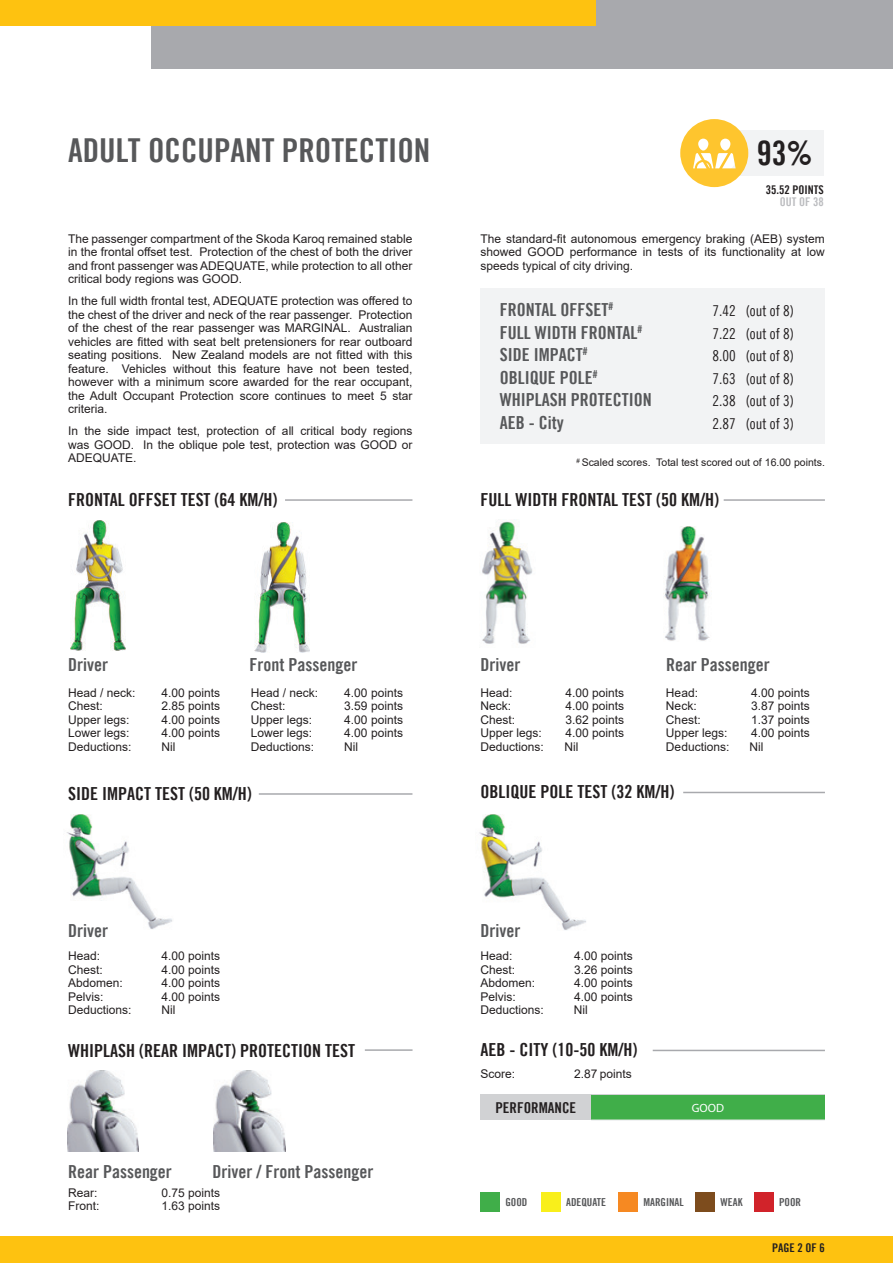
<style>
.page{position:relative;width:893px;height:1263px;background:#fff}
.page>*{position:absolute;margin:0;border:0;box-sizing:border-box;transform-origin:0 0}
.t1{font:33.6px "Trade Gothic Bold Cond Twenty";color:#231f20}
.t2{font:33px "Trade Gothic Bold Cond Twenty";color:#57585a}
.t3{font:18px "Trade Gothic Bold Cond Twenty";color:#57585a}
.t4{font:18px "Trade Gothic Bold Cond Twenty";color:#231f20}
.t5{font:15px "Trade Gothic Cond Eighteen Obl";color:#231f20}
.t6{font:15px "Trade Gothic Bold Cond Twenty";color:#231f20}
.t7{font:12px/13.5px "Arial";color:#231f20;text-align:justify}
.t8{font:12px "Trade Gothic Bold Cond Twenty";color:#231f20}
.t9{font:12px "Trade Gothic Bold Cond Twenty";color:#bcbdc0}
.t10{font:12px "Myriad Pro";color:#fff}
.t11{font:10.95px "Trade Gothic Bold Cond Twenty";color:#57585a}
.t12{font:10.5px "Arial";color:#231f20}
</style>
<div class="page">
<img style="left:479px;top:814px;width:107px;height:116px">
<img style="left:664px;top:527px;width:46px;height:114px">
<img style="left:482px;top:521px;width:51px;height:123px">
<div style="left:480px;top:289px;width:345px;height:155px;background:#f2f3f4"></div>
<div style="left:152px;top:0;width:741px;height:68px;background:#a8a9ad"></div>
<div style="left:0;top:0;width:595px;height:26px;background:#fec210"></div>
<div style="left:713px;top:130px;width:111px;height:46px;background:#f2f3f4"></div>
<svg style="left:680px;top:119px;width:68px;height:68px"></svg>
<div style="left:0;top:1236px;width:893px;height:27px;background:#fec210"></div>
<hr style="left:724px;top:499px;width:101px;height:2px;background:#a8a9ad">
<hr style="left:683px;top:792px;width:142px;height:1px;background:#a8a9ad">
<div style="left:480px;top:1192px;width:20px;height:20px;background:#40ae49"></div>
<div style="left:541px;top:1192px;width:20px;height:20px;background:#f9ef1b"></div>
<div style="left:619px;top:1192px;width:19px;height:20px;background:#f68922"></div>
<div style="left:696px;top:1192px;width:19px;height:20px;background:#7d4c1d"></div>
<div style="left:754px;top:1192px;width:20px;height:20px;background:#d1232a"></div>
<img style="left:213px;top:1070px;width:72px;height:81px">
<img style="left:67px;top:1070px;width:72px;height:81px">
<img style="left:66px;top:815px;width:106px;height:114px">
<img style="left:254px;top:522px;width:55px;height:130px">
<img style="left:70px;top:521px;width:55px;height:130px">
<hr style="left:285px;top:499px;width:127px;height:2px;background:#a8a9ad">
<hr style="left:259px;top:793px;width:153px;height:2px;background:#a8a9ad">
<hr style="left:653px;top:1050px;width:172px;height:1px;background:#a8a9ad">
<hr style="left:365px;top:1049px;width:48px;height:2px;background:#a8a9ad">
<div style="left:480px;top:1094px;width:111px;height:26px;background:#d1d2d4"></div>
<div style="left:591px;top:1094px;width:234px;height:26px;background:#40ae49"></div>
<hr style="left:591px;top:1094px;width:234px;height:1px;background:#d1d2d4">
<hr style="left:591px;top:1120px;width:234px;height:1px;background:#e6e7e9">
<h2 class="t2" style="left:68px;top:130px;width:364px">ADULT OCCUPANT PROTECTION</h2>
<h1 class="t1" style="left:757px;top:133px;width:57px">93%</h1>
<p class="t8" style="left:766px;top:182px;width:59px">35.52 POINTS</p>
<p class="t9" style="left:780px;top:194px;width:45px">OUT OF 38</p>
<p class="t7" style="left:68px;top:232px;width:346px">The passenger compartment of the Skoda Karoq remained stable in the frontal offset test. Protection of the chest of both the driver and front passenger was ADEQUATE, while protection to all other critical body regions was GOOD.</p>
<p class="t7" style="left:68px;top:294px;width:346px">In the full width frontal test, ADEQUATE protection was offered to the chest of the driver and neck of the rear passenger. Protection of the chest of the rear passenger was MARGINAL. Australian vehicles are fitted with seat belt pretensioners for rear outboard seating positions. New Zealand models are not fitted with this feature. Vehicles without this feature have not been tested, however with a minimum score awarded for the rear occupant, the Adult Occupant Protection score continues to meet 5 star criteria.</p>
<p class="t7" style="left:68px;top:424px;width:346px">In the side impact test, protection of all critical body regions was GOOD. In the oblique pole test, protection was GOOD or ADEQUATE.</p>
<p class="t7" style="left:480px;top:232px;width:346px">The standard-fit autonomous emergency braking (AEB) system showed GOOD performance in tests of its functionality at low speeds typical of city driving.</p>
<h3 class="t3" style="left:500px;top:299px;width:115px">FRONTAL OFFSET<sup>#</sup></h3>
<p class="t5" style="left:712px;top:302px;width:83px">7.42 (out of 8)</p>
<h3 class="t3" style="left:500px;top:321px;width:144px">FULL WIDTH FRONTAL<sup>#</sup></h3>
<p class="t5" style="left:712px;top:324px;width:83px">7.22 (out of 8)</p>
<h3 class="t3" style="left:500px;top:344px;width:89px">SIDE IMPACT<sup>#</sup></h3>
<p class="t5" style="left:712px;top:347px;width:83px">8.00 (out of 8)</p>
<h3 class="t3" style="left:500px;top:366px;width:99px">OBLIQUE POLE<sup>#</sup></h3>
<p class="t5" style="left:712px;top:370px;width:83px">7.63 (out of 8)</p>
<h3 class="t3" style="left:500px;top:389px;width:153px">WHIPLASH PROTECTION</h3>
<p class="t5" style="left:712px;top:392px;width:83px">2.38 (out of 3)</p>
<h3 class="t3" style="left:500px;top:412px;width:65px">AEB - City</h3>
<p class="t5" style="left:712px;top:415px;width:83px">2.87 (out of 3)</p>
<p class="t12" style="left:577px;top:455px;width:250px"><sup>#</sup> Scaled scores. Total test scored out of 16.00 points.</p>
<h3 class="t4" style="left:68px;top:488px;width:211px">FRONTAL OFFSET TEST (64 KM/H)</h3>
<h3 class="t4" style="left:480px;top:488px;width:240px">FULL WIDTH FRONTAL TEST (50 KM/H)</h3>
<h3 class="t3" style="left:68px;top:653px;width:41px">Driver</h3>
<h3 class="t3" style="left:250px;top:653px;width:109px">Front Passenger</h3>
<p class="t7" style="left:68px;top:686px;width:69px">Head / neck:</p>
<p class="t7" style="left:162px;top:686px;width:60px">4.00 points</p>
<p class="t7" style="left:68px;top:699px;width:36px">Chest:</p>
<p class="t7" style="left:162px;top:699px;width:60px">2.85 points</p>
<p class="t7" style="left:68px;top:713px;width:63px">Upper legs:</p>
<p class="t7" style="left:162px;top:713px;width:60px">4.00 points</p>
<p class="t7" style="left:68px;top:726px;width:63px">Lower legs:</p>
<p class="t7" style="left:162px;top:726px;width:60px">4.00 points</p>
<p class="t7" style="left:68px;top:740px;width:65px">Deductions:</p>
<p class="t7" style="left:161px;top:740px;width:15px">Nil</p>
<h3 class="t4" style="left:68px;top:782px;width:185px">SIDE IMPACT TEST (50 KM/H)</h3>
<p class="t7" style="left:251px;top:686px;width:69px">Head / neck:</p>
<p class="t7" style="left:344px;top:686px;width:60px">4.00 points</p>
<p class="t7" style="left:251px;top:699px;width:36px">Chest:</p>
<p class="t7" style="left:344px;top:699px;width:60px">3.59 points</p>
<p class="t7" style="left:251px;top:713px;width:63px">Upper legs:</p>
<p class="t7" style="left:344px;top:713px;width:60px">4.00 points</p>
<p class="t7" style="left:251px;top:726px;width:63px">Lower legs:</p>
<p class="t7" style="left:344px;top:726px;width:60px">4.00 points</p>
<p class="t7" style="left:251px;top:740px;width:65px">Deductions:</p>
<p class="t7" style="left:344px;top:740px;width:15px">Nil</p>
<h3 class="t3" style="left:68px;top:920px;width:41px">Driver</h3>
<p class="t7" style="left:68px;top:949px;width:34px">Head:</p>
<p class="t7" style="left:162px;top:949px;width:60px">4.00 points</p>
<p class="t7" style="left:68px;top:962px;width:36px">Chest:</p>
<p class="t7" style="left:162px;top:962px;width:60px">4.00 points</p>
<p class="t7" style="left:68px;top:976px;width:56px">Abdomen:</p>
<p class="t7" style="left:162px;top:976px;width:60px">4.00 points</p>
<p class="t7" style="left:68px;top:989px;width:37px">Pelvis:</p>
<p class="t7" style="left:162px;top:989px;width:60px">4.00 points</p>
<p class="t7" style="left:68px;top:1003px;width:65px">Deductions:</p>
<p class="t7" style="left:162px;top:1003px;width:15px">Nil</p>
<h3 class="t4" style="left:68px;top:1039px;width:288px">WHIPLASH (REAR IMPACT) PROTECTION TEST</h3>
<h3 class="t3" style="left:68px;top:1160px;width:105px">Rear Passenger</h3>
<h3 class="t3" style="left:213px;top:1160px;width:162px">Driver / Front Passenger</h3>
<p class="t7" style="left:68px;top:1185px;width:31px">Rear:</p>
<p class="t7" style="left:162px;top:1185px;width:60px">0.75 points</p>
<p class="t7" style="left:68px;top:1199px;width:33px">Front:</p>
<p class="t7" style="left:162px;top:1199px;width:60px">1.63 points</p>
<h3 class="t3" style="left:480px;top:653px;width:41px">Driver</h3>
<h3 class="t3" style="left:666px;top:653px;width:105px">Rear Passenger</h3>
<p class="t7" style="left:480px;top:686px;width:34px">Head:</p>
<p class="t7" style="left:566px;top:686px;width:60px">4.00 points</p>
<p class="t7" style="left:480px;top:699px;width:32px">Neck:</p>
<p class="t7" style="left:566px;top:699px;width:60px">4.00 points</p>
<p class="t7" style="left:480px;top:713px;width:36px">Chest:</p>
<p class="t7" style="left:566px;top:713px;width:60px">3.62 points</p>
<p class="t7" style="left:480px;top:726px;width:63px">Upper legs:</p>
<p class="t7" style="left:566px;top:726px;width:60px">4.00 points</p>
<p class="t7" style="left:480px;top:740px;width:65px">Deductions:</p>
<p class="t7" style="left:565px;top:740px;width:15px">Nil</p>
<p class="t7" style="left:666px;top:686px;width:34px">Head:</p>
<p class="t7" style="left:751px;top:686px;width:60px">4.00 points</p>
<p class="t7" style="left:666px;top:699px;width:32px">Neck:</p>
<p class="t7" style="left:751px;top:699px;width:60px">3.87 points</p>
<p class="t7" style="left:666px;top:713px;width:36px">Chest:</p>
<p class="t7" style="left:751px;top:713px;width:60px">1.37 points</p>
<p class="t7" style="left:666px;top:726px;width:63px">Upper legs:</p>
<p class="t7" style="left:751px;top:726px;width:60px">4.00 points</p>
<p class="t7" style="left:666px;top:740px;width:65px">Deductions:</p>
<p class="t7" style="left:749px;top:740px;width:15px">Nil</p>
<h3 class="t4" style="left:480px;top:781px;width:195px">OBLIQUE POLE TEST (32 KM/H)</h3>
<h3 class="t3" style="left:480px;top:920px;width:41px">Driver</h3>
<p class="t7" style="left:480px;top:949px;width:34px">Head:</p>
<p class="t7" style="left:574px;top:949px;width:60px">4.00 points</p>
<p class="t7" style="left:480px;top:962px;width:36px">Chest:</p>
<p class="t7" style="left:574px;top:962px;width:60px">3.26 points</p>
<p class="t7" style="left:480px;top:976px;width:56px">Abdomen:</p>
<p class="t7" style="left:574px;top:976px;width:60px">4.00 points</p>
<p class="t7" style="left:480px;top:989px;width:37px">Pelvis:</p>
<p class="t7" style="left:574px;top:989px;width:60px">4.00 points</p>
<p class="t7" style="left:480px;top:1003px;width:65px">Deductions:</p>
<p class="t7" style="left:574px;top:1003px;width:15px">Nil</p>
<h3 class="t4" style="left:480px;top:1039px;width:158px">AEB - CITY (10-50 KM/H)</h3>
<p class="t7" style="left:480px;top:1067px;width:36px">Score:</p>
<p class="t7" style="left:574px;top:1067px;width:59px">2.87 points</p>
<p class="t6" style="left:495px;top:1098px;width:82px">PERFORMANCE</p>
<p class="t10" style="left:692px;top:1100px;width:34px">GOOD</p>
<p class="t11" style="left:505px;top:1195px;width:24px">GOOD</p>
<p class="t11" style="left:566px;top:1195px;width:41px">ADEQUATE</p>
<p class="t11" style="left:643px;top:1195px;width:42px">MARGINAL</p>
<p class="t11" style="left:721px;top:1195px;width:23px">WEAK</p>
<p class="t11" style="left:779px;top:1195px;width:24px">POOR</p>
<p class="t8" style="left:772px;top:1241px;width:54px">PAGE 2 OF 6</p>
</div>
